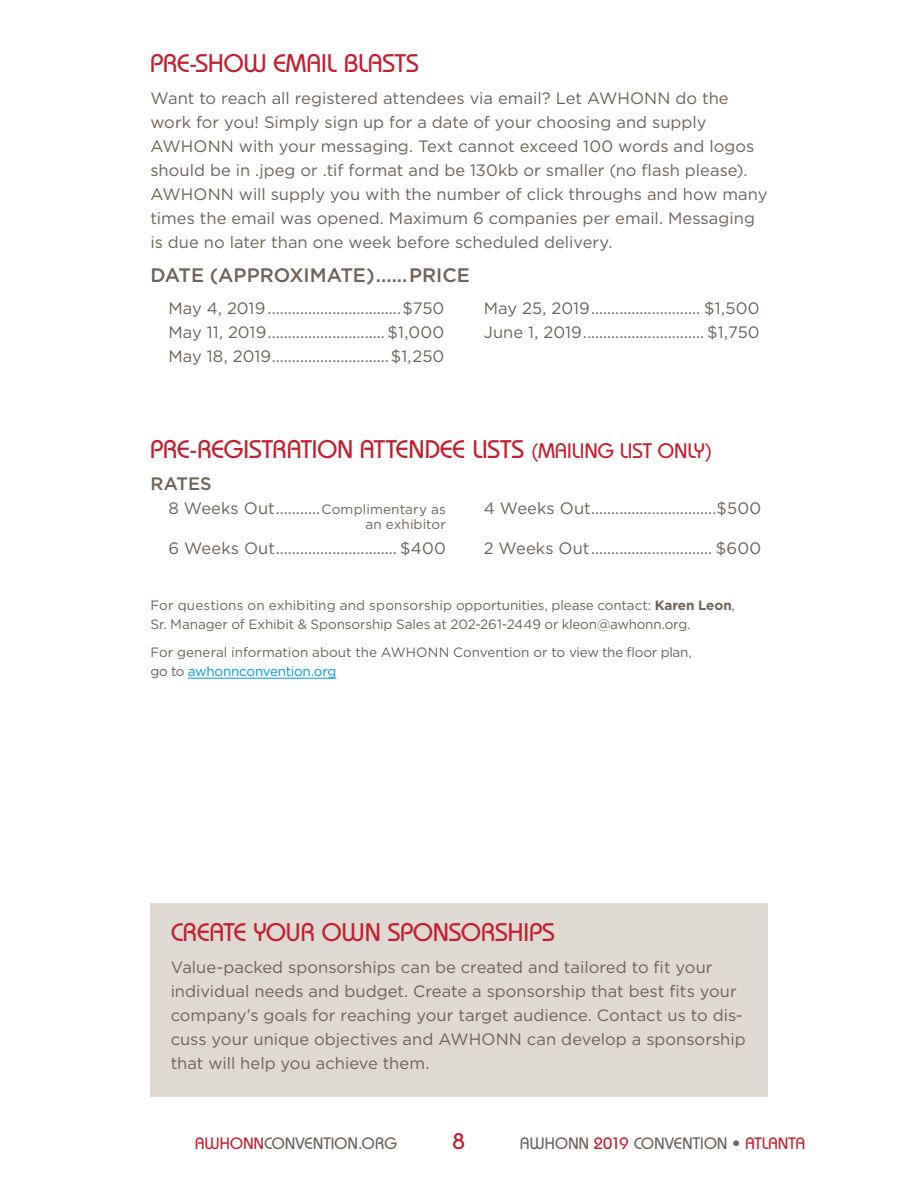
<style>
.page{position:relative;width:918px;height:1188px;background:#fff}
.page>*{position:absolute;margin:0;border:0;box-sizing:border-box;transform-origin:0 0}
.t1{font:500 25.5px "Bauhaus Std";color:#c22032}
.t2{font:500 22.5px "Bauhaus Std";color:#c22032}
.t3{font:500 19.5px "Gotham";color:#6e6259}
.t4{font:500 18px "Gotham";color:#6e6259}
.t5{font:16.5px/24px "Gotham";color:#6e6259}
.t6{font:500 16.5px "Bauhaus Std";letter-spacing:.015em;color:#6e6259}
.t7{font:13.5px/19.5px "Gotham";letter-spacing:-.005em;color:#6e6259}
.s1{font-size:21px}
.s2{font-size:13.5px}
.s3{font-weight:700}
.s4{color:#009bda}
.s5{color:#c22032}
</style>
<div class="page">
<hr style="left:188px;top:678px;width:148px;height:1px;background:#009bda">
<div style="left:150px;top:903px;width:618px;height:194px;background:#ded9d3"></div>
<h1 class="t1" style="left:150px;top:48px;width:270px">PRE-SHOW EMAIL BLASTS</h1>
<p class="t5" style="left:150px;top:86px;width:619px">Want to reach all registered attendees via email? Let AWHONN do the work for you! Simply sign up for a date of your choosing and supply AWHONN with your messaging. Text cannot exceed 100 words and logos should be in .jpeg or .tif format and be 130kb or smaller (no flash please).<br>AWHONN will supply you with the number of click throughs and how many times the email was opened. Maximum 6 companies per email. Messaging is due no later than one week before scheduled delivery.</p>
<p class="t3" style="left:150px;top:264px;width:321px">DATE (APPROXIMATE)......PRICE</p>
<p class="t5" style="left:168px;top:296px;width:277px;text-align:justify">May 4, 2019.................................$750<br>May 11, 2019.............................$1,000<br>May 18, 2019.............................$1,250</p>
<p class="t5" style="left:484px;top:296px;width:278px">May 25, 2019........................... $1,500<br>June 1, 2019.............................. $1,750</p>
<h1 class="t1" style="left:150px;top:434px;width:563px">PRE-REGISTRATION ATTENDEE LISTS <span class="s1">(MAILING LIST ONLY)</span></h1>
<p class="t4" style="left:150px;top:473px;width:63px">RATES</p>
<p class="t5" style="left:168px;top:496px;width:279px">8 Weeks Out...........<span class="s2">Complimentary as</span></p>
<p class="t7" style="left:365px;top:514px;width:82px">an exhibitor</p>
<p class="t5" style="left:168px;top:536px;width:279px">6 Weeks Out.............................. $400</p>
<p class="t5" style="left:484px;top:496px;width:279px">4 Weeks Out...............................$500</p>
<p class="t5" style="left:484px;top:536px;width:279px">2 Weeks Out.............................. $600</p>
<p class="t7" style="left:150px;top:595px;width:586px">For questions on exhibiting and sponsorship opportunities, please contact: <span class="s3">Karen Leon</span>,<br>Sr. Manager of Exhibit &amp; Sponsorship Sales at 202-261-2449 or kleon@awhonn.org.</p>
<p class="t7" style="left:150px;top:642px;width:543px">For general information about the AWHONN Convention or to view the floor plan, go to <span class="s4">awhonnconvention.org</span></p>
<h1 class="t1" style="left:171px;top:917px;width:386px">CREATE YOUR OWN SPONSORSHIPS</h1>
<p class="t5" style="left:171px;top:955px;width:577px">Value-packed sponsorships can be created and tailored to fit your individual needs and budget. Create a sponsorship that best fits your company’s goals for reaching your target audience. Contact us to dis&shy;cuss your unique objectives and AWHONN can develop a sponsorship that will help you achieve them.</p>
<p class="t6" style="left:195px;top:1134px;width:204px"><span class="s5">AWHONN</span>CONVENTION.ORG</p>
<h2 class="t2" style="left:452px;top:1128px;width:14px">8</h2>
<p class="t6" style="left:520px;top:1134px;width:286px">AWHONN <span class="s5">2019</span> CONVENTION • <span class="s5">ATLANTA</span></p>
</div>
